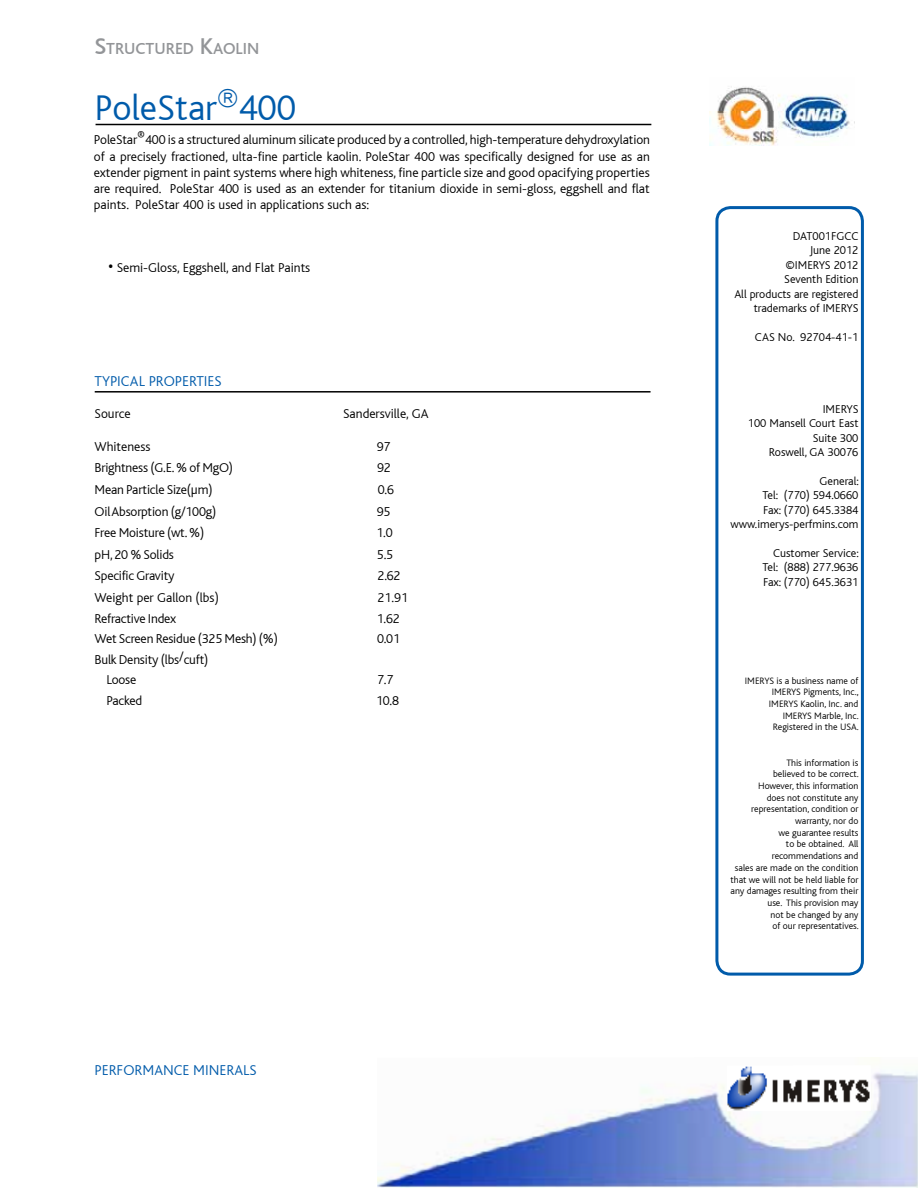
<style>
.page{position:relative;width:918px;height:1188px;background:#fff}
.page>*{position:absolute;margin:0;border:0;box-sizing:border-box;transform-origin:0 0}
.t1{font:300 37.5px "Bliss";color:#005baa}
.t2{font:500 16.8px "Bliss";color:#939598}
.t3{font:300 15px "Bliss";color:#005baa}
.t4{font:300 13.5px/16.2px "Bliss";letter-spacing:-.015em;color:#000}
.t5{font:300 12px/14.4px "Bliss";color:#000;text-align:right}
.t6{font:300 9.75px/11.7px "Bliss";color:#000;text-align:right}
.s1{font-size:24px}
.s2{font-size:18px}
</style>
<div class="page">
<div style="left:715px;top:206px;width:149px;height:770px;border:3px solid #005baa;border-radius:14px"></div>
<img style="left:377px;top:1072px;width:541px;height:116px">
<img style="left:727px;top:1066px;width:144px;height:45px">
<hr style="left:95px;top:391px;width:556px;height:2px;background:#000">
<hr style="left:96px;top:124px;width:555px;height:1px;background:#000">
<img style="left:709px;top:86px;width:141px;height:60px">
<p class="t2" style="left:94px;top:39px;width:166px"><span class="s1">S</span>TRUCTURED <span class="s1">K</span>AOLIN</p>
<h1 class="t1" style="left:94px;top:88px;width:203px">PoleStar➔400</h1>
<p class="t4" style="left:94px;top:132px;width:558px;text-align:justify">PoleStar®400 is a structured aluminum silicate produced by a controlled, high-temperature dehydroxylation of a precisely fractioned, ulta-fine particle kaolin. PoleStar 400 was specifically designed for use as an extender pigment in paint systems where high whiteness, fine particle size and good opacifying properties are required. PoleStar 400 is used as an extender for titanium dioxide in semi-gloss, eggshell and flat paints. PoleStar 400 is used in applications such as:</p>
<p class="t4" style="left:108px;top:260px;width:204px"><span class="s2">•</span> Semi-Gloss, Eggshell, and Flat Paints</p>
<p class="t3" style="left:95px;top:373px;width:129px">TYPICAL PROPERTIES</p>
<p class="t4" style="left:95px;top:406px;width:38px">Source</p>
<p class="t4" style="left:343px;top:406px;width:87px">Sandersville, GA</p>
<p class="t4" style="left:95px;top:439px;width:58px">Whiteness</p>
<p class="t4" style="left:377px;top:439px;width:15px">97</p>
<p class="t4" style="left:95px;top:460px;width:140px">Brightness (G.E. % of MgO)</p>
<p class="t4" style="left:377px;top:460px;width:15px">92</p>
<p class="t4" style="left:95px;top:482px;width:120px">Mean Particle Size(µm)</p>
<p class="t4" style="left:378px;top:482px;width:18px">0.6</p>
<p class="t4" style="left:95px;top:503px;width:123px">Oil Absorption (g/100g)</p>
<p class="t4" style="left:377px;top:503px;width:15px">95</p>
<p class="t4" style="left:95px;top:525px;width:111px">Free Moisture (wt. %)</p>
<p class="t4" style="left:376px;top:525px;width:18px">1.0</p>
<p class="t4" style="left:95px;top:547px;width:81px">pH, 20 % Solids</p>
<p class="t4" style="left:377px;top:547px;width:18px">5.5</p>
<p class="t4" style="left:95px;top:568px;width:82px">Specific Gravity</p>
<p class="t4" style="left:378px;top:568px;width:25px">2.62</p>
<p class="t4" style="left:95px;top:590px;width:126px">Weight per Gallon (lbs)</p>
<p class="t4" style="left:377px;top:590px;width:32px">21.91</p>
<p class="t4" style="left:95px;top:610px;width:83px">Refractive Index</p>
<p class="t4" style="left:377px;top:610px;width:25px">1.62</p>
<p class="t4" style="left:95px;top:631px;width:185px">Wet Screen Residue (325 Mesh) (%)</p>
<p class="t4" style="left:377px;top:631px;width:25px">0.01</p>
<p class="t4" style="left:106px;top:649px;width:104px;line-height:20.5px;text-indent:-12px">Bulk Density (lbs/cuft)<br>Loose</p>
<p class="t4" style="left:377px;top:672px;width:18px">7.7</p>
<p class="t4" style="left:106px;top:693px;width:37px">Packed</p>
<p class="t4" style="left:376px;top:693px;width:25px">10.8</p>
<p class="t3" style="left:94px;top:1062px;width:164px">PERFORMANCE MINERALS</p>
<p class="t5" style="left:734px;top:229px;width:126px">DAT001FGCC<br>June 2012<br>©IMERYS 2012<br>Seventh Edition<br>All products are registered trademarks of IMERYS</p>
<p class="t5" style="left:755px;top:330px;width:105px">CAS No. 92704-41-1</p>
<p class="t5" style="left:748px;top:402px;width:112px">IMERYS<br>100 Mansell Court East<br>Suite 300<br>Roswell, GA 30076</p>
<p class="t5" style="left:730px;top:474px;width:130px">General:<br>Tel: (770) 594.0660<br>Fax: (770) 645.3384 www.imerys-perfmins.com</p>
<p class="t5" style="left:763px;top:546px;width:98px;text-align:justify;text-indent:11px">Customer Service:<br>Tel: (888) 277.9636<br>Fax: (770) 645.3631</p>
<p class="t6" style="left:745px;top:675px;width:115px">IMERYS is a business name of<br>IMERYS Pigments, Inc.,<br>IMERYS Kaolin, Inc. and<br>IMERYS Marble, Inc.<br>Registered in the USA.</p>
<p class="t6" style="left:730px;top:757px;width:130px">This information is<br>believed to be correct.<br>However, this information<br>does not constitute any representation, condition or warranty, nor do<br>we guarantee results<br>to be obtained. All recommendations and<br>sales are made on the condition that we will not be held liable for any damages resulting from their use. This provision may<br>not be changed by any<br>of our representatives.</p>
</div>
